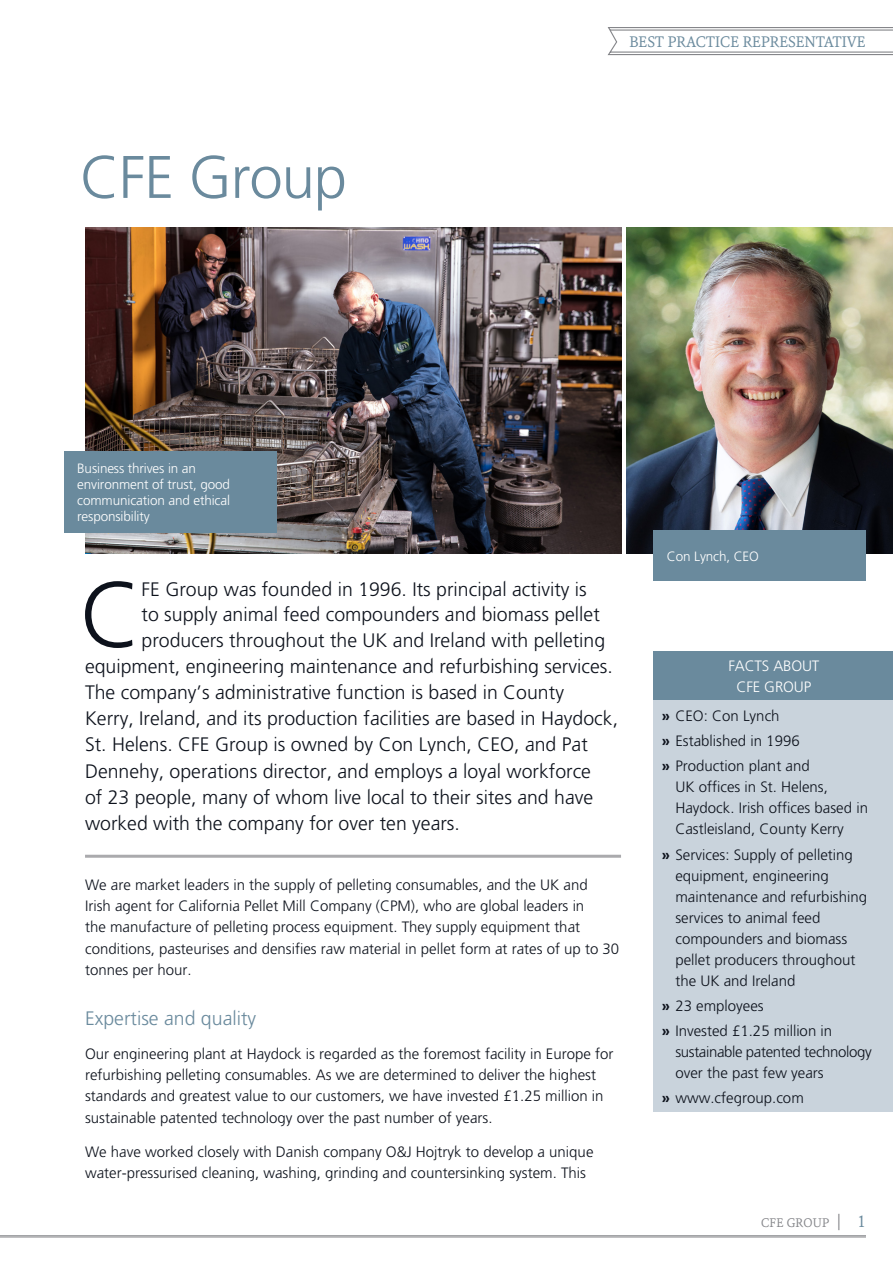
<style>
.page{position:relative;width:893px;height:1263px;background:#fff}
.page>*{position:absolute;margin:0;border:0;box-sizing:border-box;transform-origin:0 0}
.Text_-_first_paragra{font:300 92.55px "Freeway";color:#0d121c}
.Heading_article{font:300 60px "Freeway";letter-spacing:-.02em;color:#6a8a9d}
.Text_-_first_paragra-2{font:300 19.5px "Freeway";color:#0d121c}
.t1{font:300 19.5px "Freeway";color:#6a8a9d}
.t2{font:16.5px "Sina Nova";letter-spacing:-.005em;color:#6a8a9d}
.Text{font:300 15px/21px "Freeway";color:#0d121c}
.ABOUT_US_-_title{font:300 15px/21px "Freeway";letter-spacing:-.01em;color:#fff}
.Figure_legend{font:300 13.5px/16.2px "Freeway";letter-spacing:-.01em;color:#fff}
.t3{font:13.5px "Sina Nova";letter-spacing:.01em;color:#85868a}
.s1{font-family:"Freeway Demi";font-weight:400}
.s2{font-size:18px}
.s3{font-size:18px;color:#6a8a9d}
</style>
<div class="page">
<hr style="left:0;top:1235px;width:866px;height:1px;background:#85868a">
<hr style="left:0;top:1237px;width:866px;height:1px;background:#85868a">
<svg style="left:607px;top:27px;width:286px;height:29px"></svg>
<img style="left:85px;top:227px;width:536px;height:326px">
<img style="left:626px;top:227px;width:267px;height:326px">
<div style="left:653px;top:530px;width:213px;height:50px;background:#6a8a9d"></div>
<div style="left:64px;top:451px;width:212px;height:81px;background:#6a8a9d"></div>
<hr style="left:85px;top:855px;width:536px;height:3px;background:#aaaaad">
<div style="left:653px;top:651px;width:240px;height:49px;background:#6a8a9d"></div>
<div style="left:653px;top:700px;width:240px;height:412px;background:#c9d3dc"></div>
<p class="Heading_article" style="left:80px;top:143px;width:269px">CFE Group</p>
<p class="t2" style="left:629px;top:31px;width:238px">BEST PRACTICE REPRESENTATIVE</p>
<p class="Figure_legend" style="left:77px;top:460px;width:154px">Business thrives in an environment of trust, good communication and ethical responsibility</p>
<p class="Text_-_first_paragra" style="left:80px;top:562px;width:63px">C</p>
<p class="Text_-_first_paragra-2" style="left:141px;top:578px;width:447px">FE Group was founded in 1996. Its principal activity is</p>
<p class="Text_-_first_paragra-2" style="left:141px;top:604px;width:460px">to supply animal feed compounders and biomass pellet</p>
<p class="Text_-_first_paragra-2" style="left:141px;top:629px;width:465px">producers throughout the UK and Ireland with pelleting</p>
<p class="Text_-_first_paragra-2" style="left:85px;top:655px;width:529px">equipment, engineering maintenance and refurbishing services.</p>
<p class="Text_-_first_paragra-2" style="left:85px;top:681px;width:480px">The company’s administrative function is based in County</p>
<p class="Text_-_first_paragra-2" style="left:85px;top:707px;width:535px">Kerry, Ireland, and its production facilities are based in Haydock,</p>
<p class="Text_-_first_paragra-2" style="left:85px;top:734px;width:504px">St. Helens. CFE Group is owned by Con Lynch, CEO, and Pat</p>
<p class="Text_-_first_paragra-2" style="left:85px;top:760px;width:507px">Dennehy, operations director, and employs a loyal workforce</p>
<p class="Text_-_first_paragra-2" style="left:85px;top:786px;width:510px">of 23 people, many of whom live local to their sites and have</p>
<p class="Text_-_first_paragra-2" style="left:85px;top:812px;width:376px">worked with the company for over ten years.</p>
<p class="Text" style="left:85px;top:874px;width:536px">We are market leaders in the supply of pelleting consumables, and the UK and<br>Irish agent for California Pellet Mill Company (CPM), who are global leaders in<br>the manufacture of pelleting process equipment. They supply equipment that conditions, pasteurises and densifies raw material in pellet form at rates of up to 30 tonnes per hour.</p>
<h1 class="t1" style="left:85px;top:1007px;width:173px">Expertise and quality</h1>
<p class="Text" style="left:85px;top:1043px;width:530px">Our engineering plant at Haydock is regarded as the foremost facility in Europe for refurbishing pelleting consumables. As we are determined to deliver the highest standards and greatest value to our customers, we have invested £1.25 million in sustainable patented technology over the past number of years.</p>
<p class="Text" style="left:85px;top:1141px;width:510px">We have worked closely with Danish company O&amp;J Hojtryk to develop a unique water-pressurised cleaning, washing, grinding and countersinking system. This</p>
<p class="Figure_legend" style="left:667px;top:548px;width:94px">Con Lynch, CEO</p>
<p class="ABOUT_US_-_title" style="left:737px;top:655px;width:84px;text-indent:-8px">FACTS ABOUT<br>CFE Group</p>
<p class="Text" style="left:662px;top:705px;width:119px"><span class="s1">»</span> CEO: Con Lynch</p>
<p class="Text" style="left:662px;top:730px;width:139px"><span class="s1">»</span> Established in 1996</p>
<p class="Text" style="left:675px;top:756px;width:194px;text-indent:-14px"><span class="s1">»</span> Production plant and<br>UK offices in St. Helens,<br>Haydock. Irish offices based in<br>Castleisland, County Kerry</p>
<p class="Text" style="left:675px;top:844px;width:193px;text-indent:-14px"><span class="s1">»</span> Services: Supply of pelleting equipment, engineering maintenance and refurbishing services to animal feed compounders and biomass pellet producers throughout the UK and Ireland</p>
<p class="Text" style="left:662px;top:995px;width:103px"><span class="s1">»</span> 23 employees</p>
<p class="Text" style="left:675px;top:1020px;width:198px;text-indent:-14px"><span class="s1">»</span> Invested £1.25 million in sustainable patented technology over the past few years</p>
<p class="Text" style="left:662px;top:1088px;width:143px"><span class="s1">»</span> www.cfegroup.com</p>
<p class="t3" style="left:761px;top:1213px;width:106px">CFE GROUP <span class="s2">|</span> <span class="s3">1</span></p>
</div>
